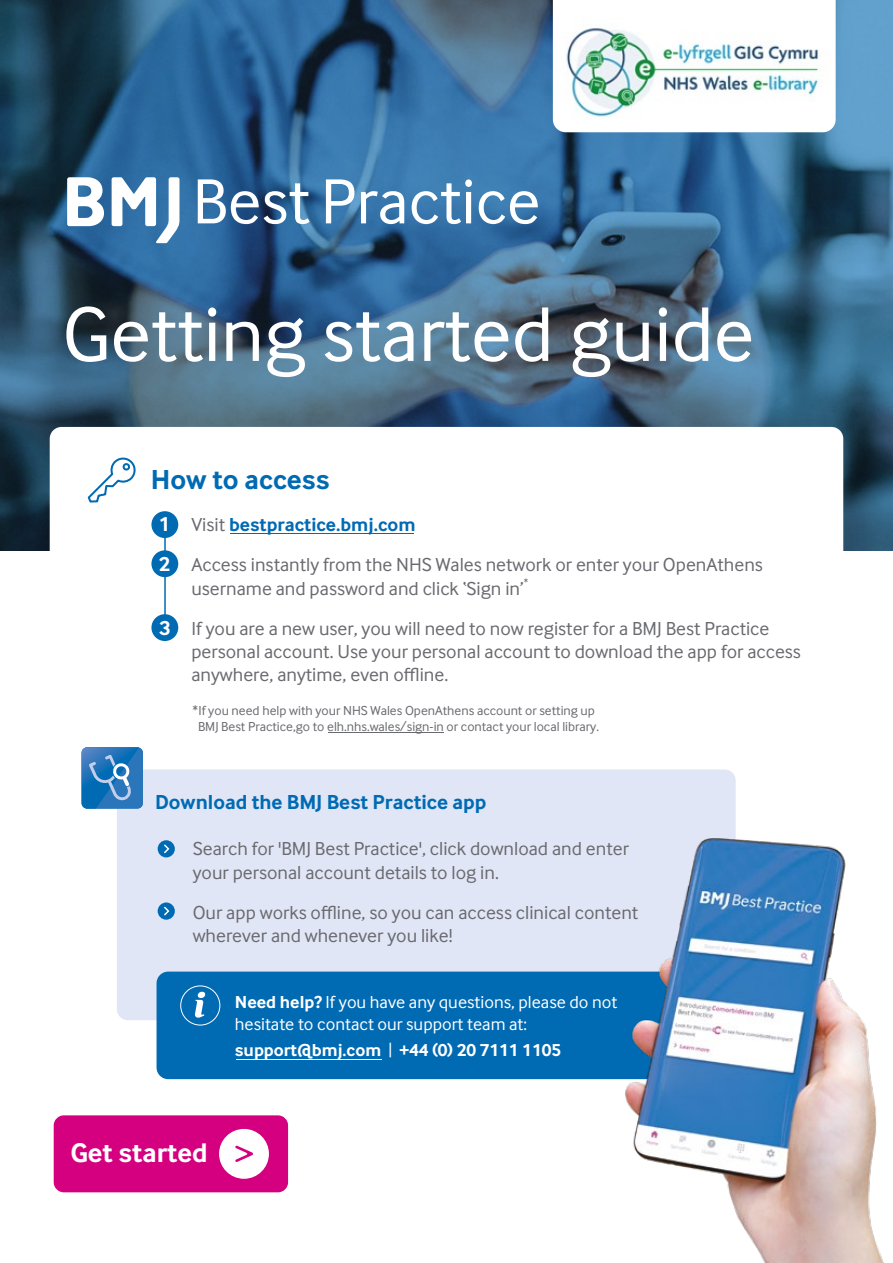
<style>
.page{position:relative;width:893px;height:1263px;background:#fff}
.page>*{position:absolute;margin:0;border:0;box-sizing:border-box;transform-origin:0 0}
.t1{font:80.1px "Inter Face";color:#fff}
.t2{font:700 28.5px "Inter Face";color:#006ab3}
.t3{font:700 27.9px "Inter Face";color:#fff}
.t4{font:700 21px "Inter Face";color:#006ab3}
.t5{font:700 21px/39.6px "Inter Face";color:#fff}
.t6{font:19.5px/23.4px "Inter Face";color:#696a6f}
.t7{font:18px/21.6px "Inter Face";color:#fff}
.t8{font:700 18px "Inter Face";color:#fff}
.t9{font:13.5px/16.2px "Inter Face";color:#696a6f;text-align:center}
.t10{font:10.5px "Inter Face";color:#696a6f}
.s1{font-weight:700;color:#006ab3}
.s2{font-weight:700}
.s3{font-weight:400}
</style>
<div class="page">
<svg style="left:0;top:0;width:893px;height:550px;background:#376387"></svg>
<div style="left:50px;top:427px;width:793px;height:726px;background:#fff;border-radius:12px"></div>
<div style="left:117px;top:769px;width:619px;height:251px;background:#e1e6f6;border-radius:11px"></div>
<svg style="left:67px;top:177px;width:37px;height:49px"></svg>
<svg style="left:112px;top:177px;width:67px;height:66px"></svg>
<svg style="left:198px;top:179px;width:112px;height:45px"></svg>
<svg style="left:326px;top:179px;width:28px;height:44px"></svg>
<svg style="left:361px;top:191px;width:43px;height:33px"></svg>
<svg style="left:412px;top:179px;width:60px;height:45px"></svg>
<svg style="left:479px;top:191px;width:59px;height:33px"></svg>
<div style="left:158px;top:840px;width:17px;height:17px;background:#006ab3;border-radius:50%"></div>
<svg style="left:164px;top:844px;width:6px;height:10px"></svg>
<div style="left:158px;top:902px;width:17px;height:18px;background:#006ab3;border-radius:50%"></div>
<svg style="left:164px;top:906px;width:6px;height:10px"></svg>
<div style="left:157px;top:971px;width:552px;height:108px;background:#006ab3;border-radius:12px"></div>
<img style="left:583px;top:838px;width:301px;height:425px">
<svg style="left:82px;top:747px;width:61px;height:61px;background:#357fbf"></svg>
<svg style="left:195px;top:992px;width:10px;height:26px"></svg>
<div style="left:180px;top:985px;width:40px;height:40px;border:1px solid #fff;border-radius:50%"></div>
<svg style="left:87px;top:457px;width:49px;height:46px"></svg>
<hr style="left:164px;top:513px;width:2px;height:120px;background:#006ab3">
<div style="left:151px;top:511px;width:27px;height:27px;background:#006ab3;border-radius:50%"></div>
<div style="left:151px;top:550px;width:27px;height:27px;background:#006ab3;border-radius:50%"></div>
<div style="left:151px;top:614px;width:27px;height:27px;background:#006ab3;border-radius:50%"></div>
<svg style="left:553px;top:0;width:283px;height:132px"></svg>
<img style="left:557px;top:15px;width:275px;height:110px">
<div style="left:54px;top:1115px;width:234px;height:77px;background:#d4007f;border-radius:10px"></div>
<div style="left:219px;top:1129px;width:50px;height:50px;background:#fff;border-radius:50%"></div>
<svg style="left:235px;top:1146px;width:18px;height:16px"></svg>
<hr style="left:236px;top:1059px;width:145px;height:1px;background:#fff">
<hr style="left:230px;top:533px;width:184px;height:1px;background:#006ab3">
<hr style="left:328px;top:732px;width:115px;height:1px;background:#696a6f">
<h1 class="t1" style="left:62px;top:289px;width:693px">Getting started guide</h1>
<h2 class="t2" style="left:151px;top:463px;width:180px">How to access</h2>
<p class="t6" style="left:191px;top:505px;width:573px;line-height:39.9px">Visit <span class="s1">bestpractice.bmj.com<br></span>Access instantly from the NHS Wales network or enter your OpenAthens</p>
<p class="t6" style="left:191px;top:576px;width:334px">username and password and click ‘Sign in’</p>
<p class="t5" style="left:159px;top:504px;width:13px">1<br>2</p>
<p class="t10" style="left:524px;top:576px;width:6px">*</p>
<p class="t6" style="left:191px;top:616px;width:611px">If you are a new user, you will need to now register for a BMJ Best Practice personal account. Use your personal account to download the app for access anywhere, anytime, even offline.</p>
<p class="t5" style="left:159px;top:608px;width:13px">3</p>
<p class="t9" style="left:193px;top:702px;width:408px">*If you need help with your NHS Wales OpenAthens account or setting up<br>BMJ Best Practice,go to elh.nhs.wales/sign-in or contact your local library.</p>
<p class="t4" style="left:155px;top:790px;width:333px">Download the BMJ Best Practice app</p>
<p class="t6" style="left:193px;top:837px;width:438px">Search for 'BMJ Best Practice', click download and enter your personal account details to log in.</p>
<p class="t6" style="left:193px;top:900px;width:447px">Our app works offline, so you can access clinical content wherever and whenever you like!</p>
<p class="t7" style="left:235px;top:991px;width:384px"><span class="s2">Need help?</span> If you have any questions, please do not hesitate to contact our support team at:</p>
<p class="t8" style="left:235px;top:1039px;width:328px">support@bmj.com <span class="s3">|</span> +44 (0) 20 7111 1105</p>
<h3 class="t3" style="left:70px;top:1136px;width:139px">Get started</h3>
</div>
